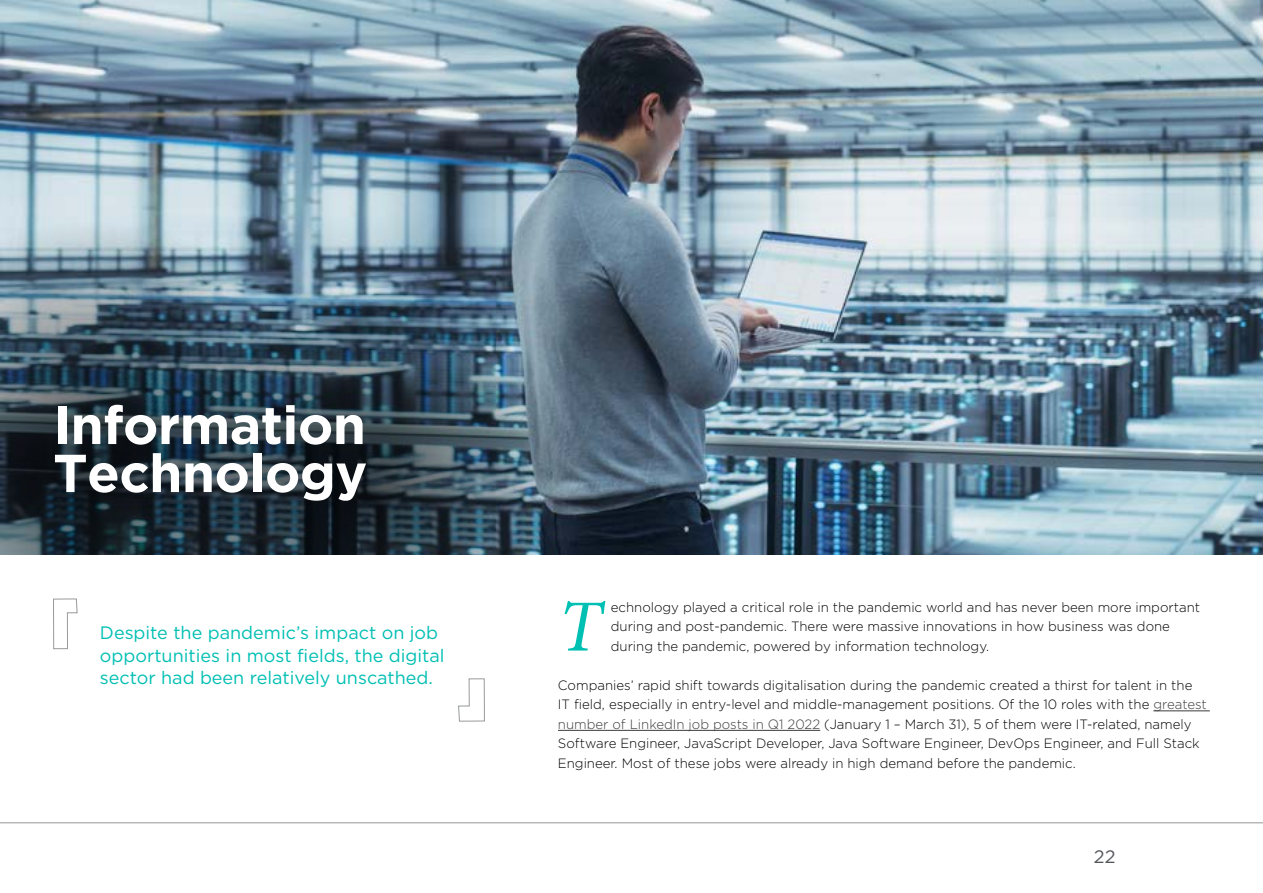
<style>
.page{position:relative;width:1263px;height:893px;background:#fff}
.page>*{position:absolute;margin:0;border:0;box-sizing:border-box;transform-origin:0 0}
.t1{font:italic 73.65px "Minion Pro";color:#00bfb3}
.t2{font:700 53.25px/48px "Gotham";letter-spacing:-.01em;color:#fff}
.t3{font:18px/22.5px "Gotham";color:#00bfb3}
.t4{font:18px "Gotham";color:#53565a}
.t5{font:300 13.5px/19.5px "Gotham";color:#000}
.s1{color:#3d3c3e}
</style>
<div class="page">
<img style="left:495px;top:0;width:768px;height:555px">
<img style="left:1px;top:0;width:494px;height:321px">
<img style="left:0;top:221px;width:340px;height:334px">
<img style="left:149px;top:274px;width:425px;height:426px;border-radius:50%">
<div style="left:0;top:556px;width:1263px;height:260px;background:#fff"></div>
<hr style="left:1153px;top:711px;width:57px;height:1px;background:#3d3c3e">
<hr style="left:558px;top:730px;width:262px;height:1px;background:#3d3c3e">
<svg style="left:458px;top:678px;width:27px;height:44px"></svg>
<svg style="left:53px;top:598px;width:25px;height:51px"></svg>
<hr style="left:0;top:822px;width:1263px;height:1px;background:#6d6e71">
<h2 class="t2" style="left:53px;top:400px;width:316px">Information<br>Technology</h2>
<h3 class="t3" style="left:100px;top:621px;width:346px">Despite the pandemic’s impact on job opportunities in most fields, the digital sector had been relatively unscathed.</h3>
<h1 class="t1" style="left:558px;top:577px;width:45px">T</h1>
<p class="t5" style="left:611px;top:597px;width:591px">echnology played a critical role in the pandemic world and has never been more important during and post-pandemic. There were massive innovations in how business was done during the pandemic, powered by information technology.</p>
<p class="t5" style="left:558px;top:675px;width:650px">Companies’ rapid shift towards digitalisation during the pandemic created a thirst for talent in the IT field, especially in entry-level and middle-management positions. Of the 10 roles with the <span class="s1">greatest number of LinkedIn job posts in Q1 2022</span> (January 1 – March 31), 5 of them were IT-related, namely Software Engineer, JavaScript Developer, Java Software Engineer, DevOps Engineer, and Full Stack Engineer. Most of these jobs were already in high demand before the pandemic.</p>
<h3 class="t4" style="left:1094px;top:847px;width:23px">22</h3>
</div>
